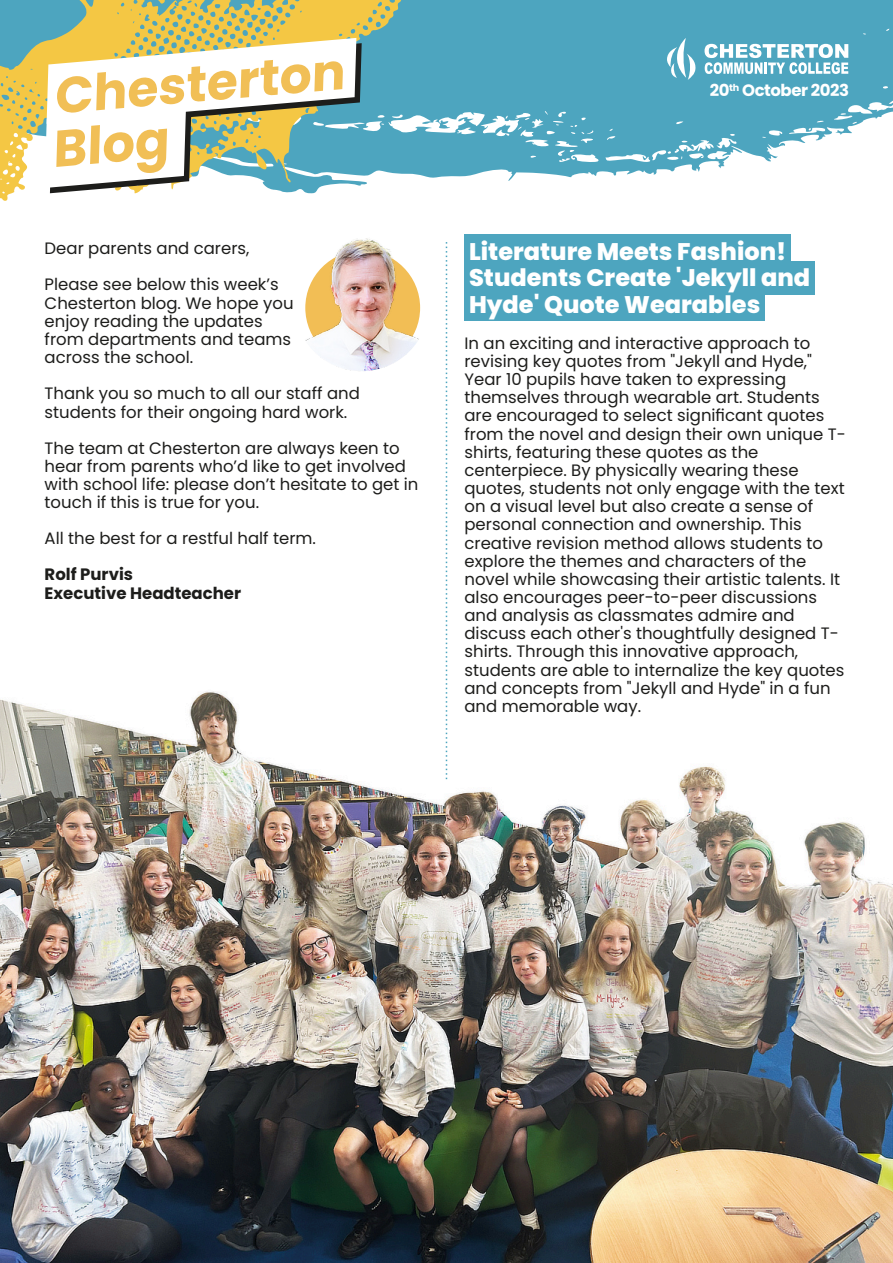
<style>
.page{position:relative;width:893px;height:1263px;background:#fff}
.page>*{position:absolute;margin:0;border:0;box-sizing:border-box;transform-origin:0 0}
.t1{font:700 51.3px "Poppins";color:#f1bf56}
.t2{font:700 50.4px "Poppins";color:#f1bf56}
.t3{font:800 24px/26.4px "Poppins";color:#fff}
.t4{font:16.5px/18.1px "Poppins";color:#1d1d1b}
.t5{font:700 16.5px/18.1px "Poppins";color:#1d1d1b}
.t6{font:700 16.5px "Poppins";letter-spacing:-.025em;color:#fff}
</style>
<div class="page">
<img style="left:0;top:633px;width:893px;height:630px">
<svg style="left:447px;top:0;width:446px;height:181px;fill:#4da5bf"></svg>
<svg style="left:0;top:0;width:447px;height:248px"></svg>
<svg style="left:667px;top:38px;width:29px;height:42px"></svg>
<svg style="left:704px;top:44px;width:144px;height:30px"></svg>
<svg style="left:45px;top:38px;width:317px;height:155px"></svg>
<svg style="left:446px;top:242px;width:1px;height:539px"></svg>
<div style="left:464px;top:235px;width:327px;height:33px;background:#4da5bf"></div>
<div style="left:464px;top:261px;width:351px;height:34px;background:#4da5bf"></div>
<div style="left:464px;top:287px;width:301px;height:34px;background:#4da5bf"></div>
<img style="left:304px;top:237px;width:116px;height:134px">
<h2 class="t2" style="left:50px;top:61px;width:293px;rotate:-5deg">Chesterton</h2>
<h1 class="t1" style="left:48px;top:114px;width:118px;rotate:-5deg">Blog</h1>
<p class="t4" style="left:45px;top:230px;width:236px;line-height:36.2px">Dear parents and carers,<br>Please see below this week’s</p>
<p class="t4" style="left:45px;top:294px;width:250px">Chesterton blog. We hope you enjoy reading the updates from departments and teams across the school.</p>
<p class="t4" style="left:45px;top:384px;width:317px">Thank you so much to all our staff and students for their ongoing hard work.</p>
<p class="t4" style="left:45px;top:439px;width:375px">The team at Chesterton are always keen to hear from parents who’d like to get involved with school life: please don’t hesitate to get in touch if this is true for you.</p>
<p class="t4" style="left:45px;top:529px;width:273px">All the best for a restful half term.</p>
<p class="t5" style="left:45px;top:566px;width:198px">Rolf Purvis<br>Executive Headteacher</p>
<p class="t6" style="left:710px;top:79px;width:141px">20<sup>th</sup> October 2023</p>
<h3 class="t3" style="left:469px;top:238px;width:343px">Literature Meets Fashion!<br>Students Create 'Jekyll and<br>Hyde' Quote Wearables</h3>
<p class="t4" style="left:464px;top:334px;width:383px">In an exciting and interactive approach to revising key quotes from "Jekyll and Hyde," Year 10 pupils have taken to expressing themselves through wearable art. Students are encouraged to select significant quotes from the novel and design their own unique T&shy;shirts, featuring these quotes as the centerpiece. By physically wearing these quotes, students not only engage with the text on a visual level but also create a sense of personal connection and ownership. This creative revision method allows students to explore the themes and characters of the novel while showcasing their artistic talents. It also encourages peer-to-peer discussions and analysis as classmates admire and discuss each other's thoughtfully designed T&shy;shirts. Through this innovative approach, students are able to internalize the key quotes and concepts from "Jekyll and Hyde" in a fun and memorable way.</p>
</div>
